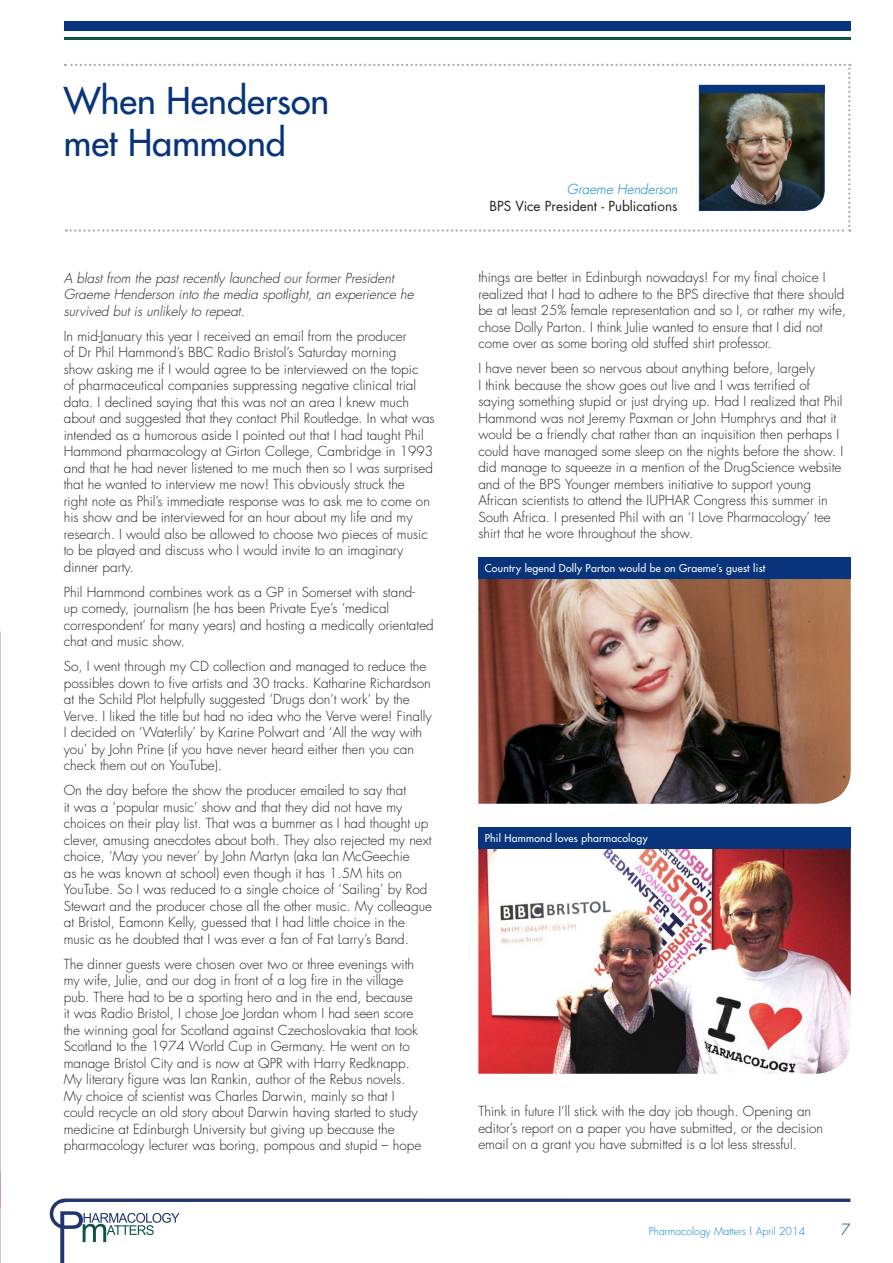
<style>
.page{position:relative;width:893px;height:1263px;background:#fff}
.page>*{position:absolute;margin:0;border:0;box-sizing:border-box;transform-origin:0 0}
.t1{font:36px/42px "Futura";color:#08347b}
.t2{font:300 15px "Futura";color:#08347b}
.t3{font:300 13.5px/16.5px "Futura";color:#231f20}
.t4{font:italic 300 13.5px/16.5px "Futura";color:#231f20}
.t5{font:13.5px "Futura";color:#231f20}
.t6{font:italic 300 13.5px "Futura";color:#0082c8}
.t7{font:10.5px "Futura";letter-spacing:.02em;color:#fff}
.t8{font:300 10.5px "Futura";color:#0082c8}
</style>
<div class="page">
<svg style="left:50px;top:1198px;width:800px;height:65px"></svg>
<svg style="left:83px;top:1213px;width:97px;height:29px"></svg>
<div style="left:64px;top:21px;width:786px;height:9px;background:#08347b"></div>
<hr style="left:64px;top:37px;width:786px;height:3px;background:#0c5646">
<svg style="left:65px;top:64px;width:785px;height:168px"></svg>
<div style="left:699px;top:85px;width:125px;height:8px;background:#08347b"></div>
<img style="left:478px;top:848px;width:373px;height:226px">
<div style="left:478px;top:827px;width:373px;height:21px;background:#08347b"></div>
<img style="left:478px;top:578px;width:373px;height:226px">
<div style="left:478px;top:557px;width:373px;height:21px;background:#08347b"></div>
<h1 class="t1" style="left:64px;top:79px;width:267px">When Henderson met Hammond</h1>
<p class="t4" style="left:64px;top:270px;width:351px">A blast from the past recently launched our former President<br>Graeme Henderson into the media spotlight, an experience he survived but is unlikely to repeat.</p>
<p class="t3" style="left:64px;top:328px;width:372px">In mid-January this year I received an email from the producer<br>of Dr Phil Hammond’s BBC Radio Bristol’s Saturday morning<br>show asking me if I would agree to be interviewed on the topic<br>of pharmaceutical companies suppressing negative clinical trial data. I declined saying that this was not an area I knew much about and suggested that they contact Phil Routledge. In what was intended as a humorous aside I pointed out that I had taught Phil Hammond pharmacology at Girton College, Cambridge in 1993 and that he had never listened to me much then so I was surprised that he wanted to interview me now! This obviously struck the<br>right note as Phil’s immediate response was to ask me to come on his show and be interviewed for an hour about my life and my research. I would also be allowed to choose two pieces of music to be played and discuss who I would invite to an imaginary dinner party.</p>
<p class="t3" style="left:64px;top:583px;width:371px">Phil Hammond combines work as a GP in Somerset with stand-<br>up comedy, journalism (he has been Private Eye’s ‘medical correspondent’ for many years) and hosting a medically orientated chat and music show.</p>
<p class="t3" style="left:64px;top:658px;width:369px">So, I went through my CD collection and managed to reduce the possibles down to five artists and 30 tracks. Katharine Richardson at the Schild Plot helpfully suggested ‘Drugs don’t work’ by the Verve. I liked the title but had no idea who the Verve were! Finally I decided on ‘Waterlily’ by Karine Polwart and ‘All the way with you’ by John Prine (if you have never heard either then you can check them out on YouTube).</p>
<p class="t3" style="left:64px;top:782px;width:370px">On the day before the show the producer emailed to say that<br>it was a ‘popular music’ show and that they did not have my choices on their play list. That was a bummer as I had thought up clever, amusing anecdotes about both. They also rejected my next choice, ‘May you never’ by John Martyn (aka Ian McGeechie<br>as he was known at school) even though it has 1.5M hits on YouTube. So I was reduced to a single choice of ‘Sailing’ by Rod Stewart and the producer chose all the other music. My colleague at Bristol, Eamonn Kelly, guessed that I had little choice in the music as he doubted that I was ever a fan of Fat Larry’s Band.</p>
<p class="t3" style="left:64px;top:955px;width:359px">The dinner guests were chosen over two or three evenings with my wife, Julie, and our dog in front of a log fire in the village pub. There had to be a sporting hero and in the end, because it was Radio Bristol, I chose Joe Jordan whom I had seen score the winning goal for Scotland against Czechoslovakia that took Scotland to the 1974 World Cup in Germany. He went on to manage Bristol City and is now at QPR with Harry Redknapp.<br>My literary figure was Ian Rankin, author of the Rebus novels.<br>My choice of scientist was Charles Darwin, mainly so that I could recycle an old story about Darwin having started to study medicine at Edinburgh University but giving up because the pharmacology lecturer was boring, pompous and stupid – hope</p>
<p class="t6" style="left:567px;top:181px;width:112px">Graeme Henderson</p>
<p class="t5" style="left:489px;top:196px;width:190px">BPS Vice President - Publications</p>
<p class="t3" style="left:478px;top:269px;width:369px">things are better in Edinburgh nowadays! For my final choice I realized that I had to adhere to the BPS directive that there should be at least 25% female representation and so I, or rather my wife, chose Dolly Parton. I think Julie wanted to ensure that I did not come over as some boring old stuffed shirt professor.</p>
<p class="t3" style="left:478px;top:360px;width:366px">I have never been so nervous about anything before, largely<br>I think because the show goes out live and I was terrified of saying something stupid or just drying up. Had I realized that Phil Hammond was not Jeremy Paxman or John Humphrys and that it would be a friendly chat rather than an inquisition then perhaps I could have managed some sleep on the nights before the show. I did manage to squeeze in a mention of the DrugScience website and of the BPS Younger members initiative to support young African scientists to attend the IUPHAR Congress this summer in South Africa. I presented Phil with an ‘I Love Pharmacology’ tee shirt that he wore throughout the show.</p>
<p class="t7" style="left:485px;top:561px;width:282px">Country legend Dolly Parton would be on Graeme’s guest list</p>
<p class="t7" style="left:485px;top:831px;width:164px">Phil Hammond loves pharmacology</p>
<p class="t3" style="left:478px;top:1103px;width:346px">Think in future I’ll stick with the day job though. Opening an editor’s report on a paper you have submitted, or the decision email on a grant you have submitted is a lot less stressful.</p>
<p class="t8" style="left:649px;top:1224px;width:158px">Pharmacology Matters | April 2014</p>
<p class="t2" style="left:841px;top:1220px;width:11px">7</p>
</div>
